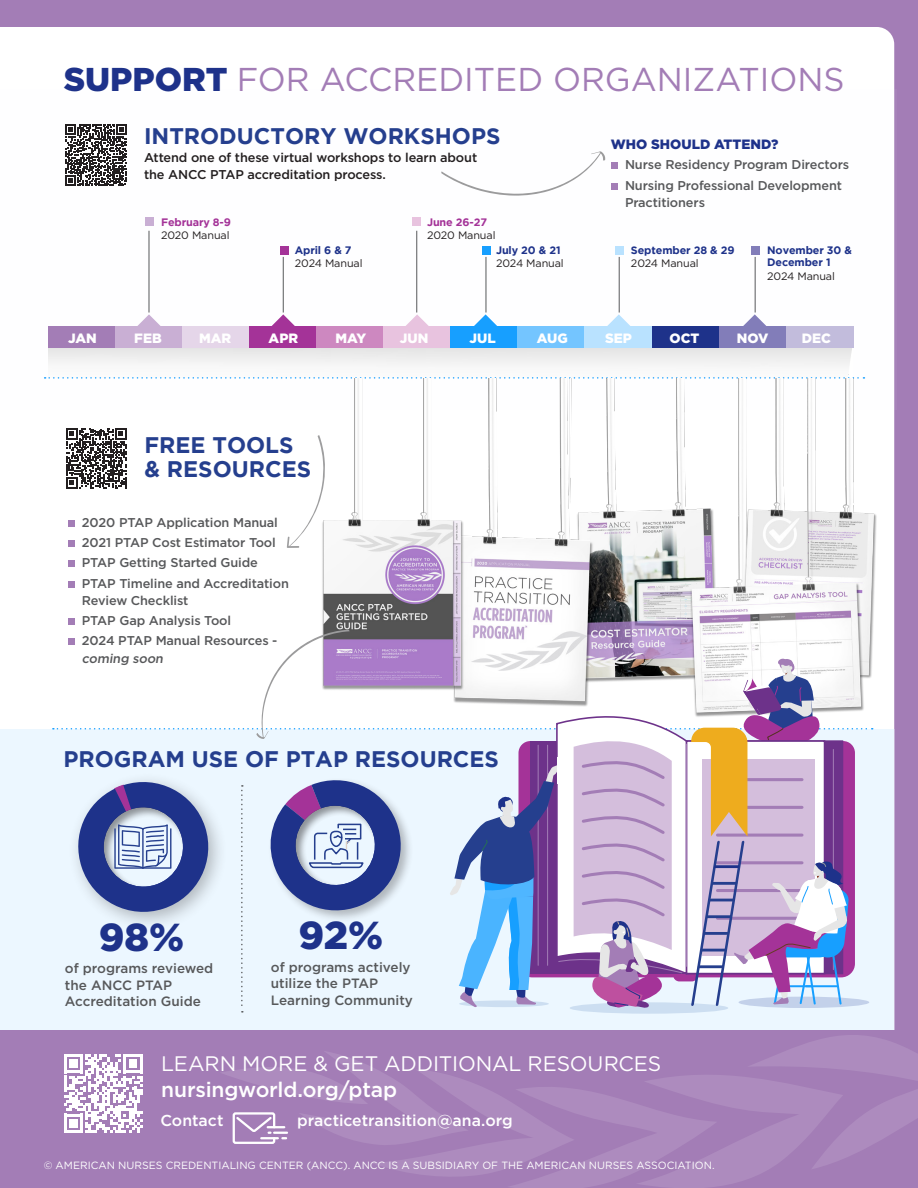
<style>
.page{position:relative;width:918px;height:1188px;background:#a37db6}
.page>*{position:absolute;margin:0;border:0;box-sizing:border-box;transform-origin:0 0}
.t1{font:900 39px "Gotham";color:#1e328a}
.t2{font:33px "Gotham";color:#a37db6}
.t3{font:700 22.5px/24px "Gotham";color:#253f8e}
.t4{font:21px "Gotham";letter-spacing:-.005em;color:#fff}
.t5{font:500 21px "Gotham";letter-spacing:-.01em;color:#fff}
.t6{font:500 15.9px "Gotham";color:#fff}
.t7{font:500 13.5px/16.5px "Gotham";color:#57595b}
.t8{font:500 13.5px/16.5px "Gotham";color:#57585a}
.t9{font:900 13.5px "Gotham";color:#fff}
.t10{font:900 13.5px "Gotham";color:#1e328a}
.t11{font:500 12.75px/17.1px "Gotham";letter-spacing:-.01em;color:#57585a}
.t12{font:500 12.75px/17.1px "Gotham";letter-spacing:-.01em;color:#231f20}
.t13{font:10.8px/13.5px "Gotham";letter-spacing:-.01em;color:#231f20}
.t14{font:700 10.8px/13.5px "Gotham";letter-spacing:-.01em;color:#1e328a}
.t15{font:700 10.8px/13.5px "Gotham";letter-spacing:-.01em;color:#a43398}
.suhead{font:10.5px "Gotham";color:#fff}
.s1{font-weight:900;color:#1e328a}
.s2{font-weight:400;color:#231f20}
.s3{font-weight:700;color:#a43398}
.s4{font-weight:700;color:#1e328a}
</style>
<div class="page">
<div style="left:0;top:27px;width:894px;height:703px;background:#fff"></div>
<div style="left:0;top:730px;width:894px;height:313px;background:#ecf7ff"></div>
<div style="left:0;top:89px;width:897px;height:320px;background:#fefeff"></div>
<div style="left:0;top:1030px;width:918px;height:158px;background:#a37db6"></div>
<div style="left:611px;top:162px;width:7px;height:7px;background:#a37db6"></div>
<div style="left:611px;top:183px;width:7px;height:7px;background:#a37db6"></div>
<svg style="left:64px;top:1054px;width:79px;height:79px"></svg>
<svg style="left:65px;top:124px;width:62px;height:62px"></svg>
<div style="left:49px;top:326px;width:67px;height:22px;background:#a37db6"></div>
<div style="left:116px;top:326px;width:67px;height:22px;background:#c9afd4"></div>
<div style="left:183px;top:326px;width:67px;height:22px;background:#e5d6e9"></div>
<div style="left:250px;top:326px;width:67px;height:22px;background:#a43398"></div>
<div style="left:317px;top:326px;width:67px;height:22px;background:#cd88c0"></div>
<div style="left:384px;top:326px;width:67px;height:22px;background:#e8c3df"></div>
<div style="left:451px;top:326px;width:67px;height:22px;background:#179fff"></div>
<div style="left:518px;top:326px;width:67px;height:22px;background:#74c5ff"></div>
<div style="left:585px;top:326px;width:67px;height:22px;background:#b9e2ff"></div>
<div style="left:652px;top:326px;width:67px;height:22px;background:#1e328a"></div>
<div style="left:719px;top:326px;width:67px;height:22px;background:#827db9"></div>
<div style="left:786px;top:326px;width:67px;height:22px;background:#c2bcdc"></div>
<svg style="left:137px;top:314px;width:24px;height:12px"></svg>
<svg style="left:271px;top:314px;width:24px;height:12px"></svg>
<svg style="left:406px;top:314px;width:23px;height:12px"></svg>
<svg style="left:474px;top:314px;width:23px;height:12px"></svg>
<svg style="left:607px;top:314px;width:23px;height:12px"></svg>
<svg style="left:743px;top:314px;width:23px;height:12px"></svg>
<svg style="left:441px;top:151px;width:165px;height:45px"></svg>
<hr style="left:149px;top:231px;width:1px;height:82px;background:#57595b">
<hr style="left:283px;top:257px;width:1px;height:56px;background:#57595b">
<hr style="left:416px;top:231px;width:1px;height:82px;background:#57595b">
<hr style="left:486px;top:257px;width:1px;height:56px;background:#57595b">
<hr style="left:619px;top:257px;width:1px;height:56px;background:#57595b">
<hr style="left:755px;top:257px;width:1px;height:56px;background:#57595b">
<div style="left:146px;top:218px;width:8px;height:8px;background:#c9afd4"></div>
<div style="left:280px;top:246px;width:8px;height:8px;background:#a43398"></div>
<div style="left:413px;top:218px;width:8px;height:8px;background:#e8c3df"></div>
<div style="left:482px;top:246px;width:9px;height:8px;background:#179fff"></div>
<div style="left:615px;top:246px;width:9px;height:8px;background:#b9e2ff"></div>
<div style="left:751px;top:246px;width:8px;height:8px;background:#827db9"></div>
<svg style="left:66px;top:428px;width:60px;height:60px;background:#777475"></svg>
<svg style="left:45px;top:377px;width:819px;height:2px"></svg>
<div style="left:68px;top:520px;width:7px;height:7px;background:#a37db6"></div>
<div style="left:68px;top:540px;width:7px;height:7px;background:#a37db6"></div>
<div style="left:68px;top:560px;width:7px;height:7px;background:#a37db6"></div>
<div style="left:68px;top:581px;width:7px;height:7px;background:#a37db6"></div>
<div style="left:68px;top:618px;width:7px;height:7px;background:#a37db6"></div>
<div style="left:287px;top:435px;width:28px;height:113px;background:#fff"></div>
<img style="left:315px;top:379px;width:579px;height:346px">
<svg style="left:222px;top:1023px;width:696px;height:165px"></svg>
<svg style="left:570px;top:1002px;width:158px;height:12px"></svg>
<svg style="left:53px;top:630px;width:820px;height:383px"></svg>
<p class="t2" style="left:64px;top:58px;width:783px"><span class="s1">SUPPORT</span> FOR ACCREDITED ORGANIZATIONS</p>
<p class="t3" style="left:144px;top:123px;width:358px">INTRODUCTORY WORKSHOPS</p>
<p class="t12" style="left:144px;top:149px;width:335px">Attend one of these virtual workshops to learn about the ANCC PTAP accreditation process.</p>
<p class="t10" style="left:611px;top:136px;width:169px">WHO SHOULD ATTEND?</p>
<p class="t11" style="left:625px;top:156px;width:226px">Nurse Residency Program Directors</p>
<p class="t11" style="left:625px;top:176px;width:219px">Nursing Professional Development<br>Practitioners</p>
<p class="t15" style="left:161px;top:215px;width:72px">February 8-9<br><span class="s2">2020 Manual</span></p>
<p class="t13" style="left:427px;top:215px;width:70px"><span class="s3">June 26-27<br></span>2020 Manual</p>
<p class="t13" style="left:295px;top:243px;width:69px"><span class="s4">April 6 &amp; 7<br></span>2024 Manual</p>
<p class="t13" style="left:496px;top:243px;width:69px"><span class="s4">July 20 &amp; 21<br></span>2024 Manual</p>
<p class="t14" style="left:631px;top:243px;width:105px">September 28 &amp; 29<br><span class="s2">2024 Manual</span></p>
<p class="t14" style="left:767px;top:243px;width:86px">November 30 &amp;</p>
<p class="t13" style="left:767px;top:255px;width:69px"><span class="s4">December 1<br></span>2024 Manual</p>
<p class="t9" style="left:68px;top:330px;width:30px">JAN</p>
<p class="t9" style="left:134px;top:330px;width:29px">FEB</p>
<p class="t9" style="left:199px;top:330px;width:34px">MAR</p>
<p class="t9" style="left:269px;top:330px;width:31px">APR</p>
<p class="t9" style="left:336px;top:330px;width:32px">MAY</p>
<p class="t9" style="left:400px;top:330px;width:30px">JUN</p>
<p class="t9" style="left:469px;top:330px;width:28px">JUL</p>
<p class="t9" style="left:537px;top:330px;width:32px">AUG</p>
<p class="t9" style="left:605px;top:330px;width:28px">SEP</p>
<p class="t9" style="left:669px;top:330px;width:31px">OCT</p>
<p class="t9" style="left:737px;top:330px;width:33px">NOV</p>
<p class="t9" style="left:802px;top:330px;width:31px">DEC</p>
<p class="t3" style="left:145px;top:433px;width:168px">FREE TOOLS &amp; RESOURCES</p>
<p class="t11" style="left:82px;top:513px;width:197px">2020 PTAP Application Manual</p>
<p class="t11" style="left:82px;top:534px;width:195px">2021 PTAP Cost Estimator Tool</p>
<p class="t11" style="left:82px;top:554px;width:177px">PTAP Getting Started Guide</p>
<p class="t11" style="left:82px;top:574px;width:209px">PTAP Timeline and Accreditation<br>Review Checklist</p>
<p class="t11" style="left:82px;top:612px;width:151px">PTAP Gap Analysis Tool</p>
<p class="t11" style="left:82px;top:632px;width:197px">2024 PTAP Manual Resources - coming soon</p>
<p class="t3" style="left:63px;top:746px;width:437px">PROGRAM USE OF PTAP RESOURCES</p>
<p class="t1" style="left:99px;top:914px;width:87px">98%</p>
<p class="t1" style="left:298px;top:913px;width:86px">92%</p>
<p class="t8" style="left:65px;top:960px;width:150px">of programs reviewed the ANCC PTAP<br>Accreditation Guide</p>
<p class="t7" style="left:271px;top:958px;width:144px">of programs actively utilize the PTAP<br>Learning Community</p>
<p class="t4" style="left:161px;top:1051px;width:502px">LEARN MORE &amp; GET ADDITIONAL RESOURCES</p>
<p class="t5" style="left:161px;top:1075px;width:237px">nursingworld.org/ptap</p>
<p class="t6" style="left:160px;top:1110px;width:65px">Contact</p>
<p class="t6" style="left:297px;top:1110px;width:217px">practicetransition@ana.org</p>
<p class="suhead" style="left:44px;top:1159px;width:672px">© AMERICAN NURSES CREDENTIALING CENTER (ANCC). ANCC IS A SUBSIDIARY OF THE AMERICAN NURSES ASSOCIATION.</p>
</div>
